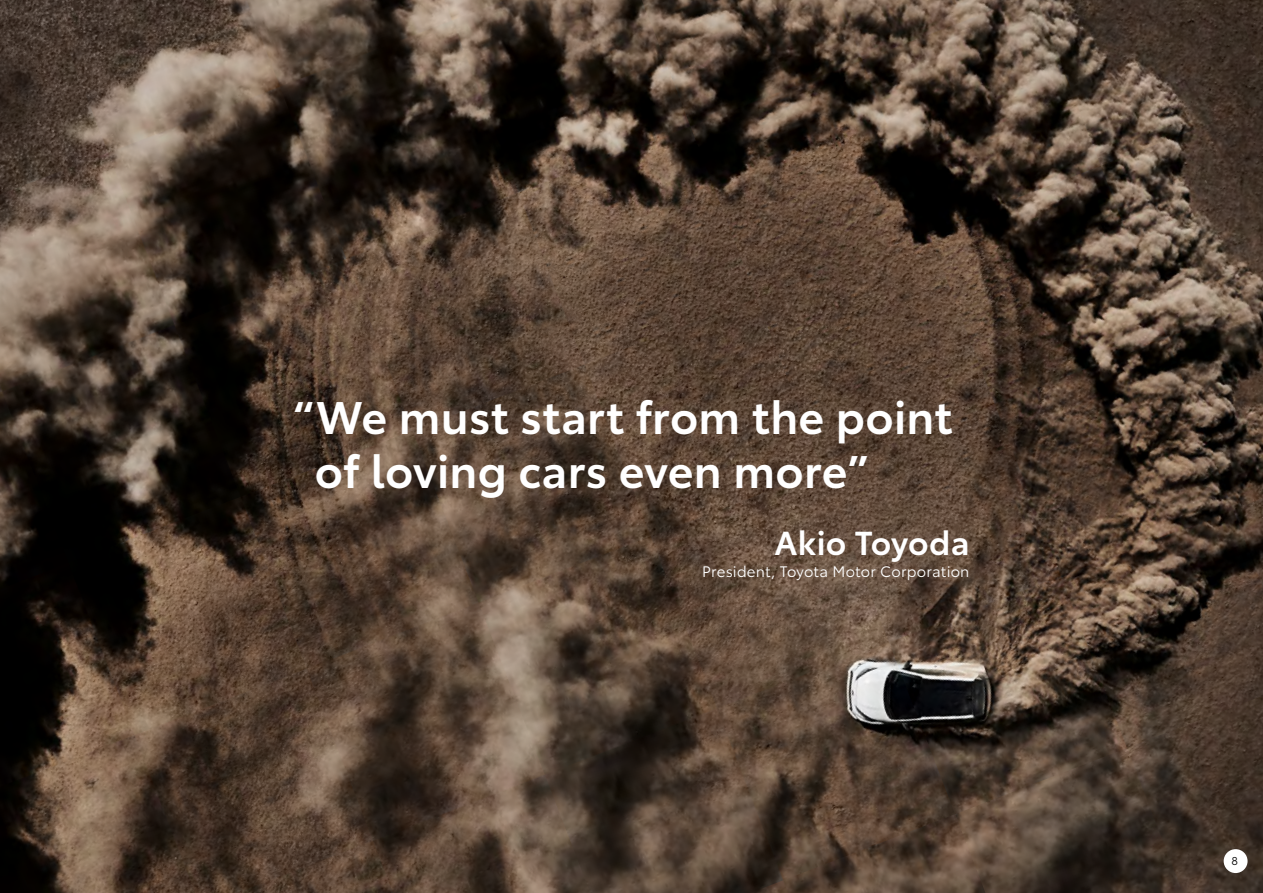
<style>
.page{position:relative;width:1263px;height:893px;background:#fff}
.page>*{position:absolute;margin:0;border:0;box-sizing:border-box;transform-origin:0 0}
.t1{font:600 45px/54px "Toyota Type";letter-spacing:.005em;color:#fff}
.t2{font:600 32.7px "Toyota Type";letter-spacing:.005em;color:#fff}
.t3{font:15px "Toyota Type";letter-spacing:.015em;color:#fff}
.t4{font:11.25px "Toyota Type";color:#000}
</style>
<div class="page">
<img style="left:0;top:0;width:1263px;height:893px">
<div style="left:1224px;top:849px;width:23px;height:24px;background:#fff;border-radius:50%"></div>
<p class="t1" style="left:315px;top:386px;width:639px;text-indent:-22px">“We must start from the point of loving cars even more”</p>
<p class="t2" style="left:774px;top:518px;width:197px">Akio Toyoda</p>
<p class="t3" style="left:702px;top:560px;width:269px">President, Toyota Motor Corporation</p>
<p class="t4" style="left:1231px;top:853px;width:8px">8</p>
</div>
